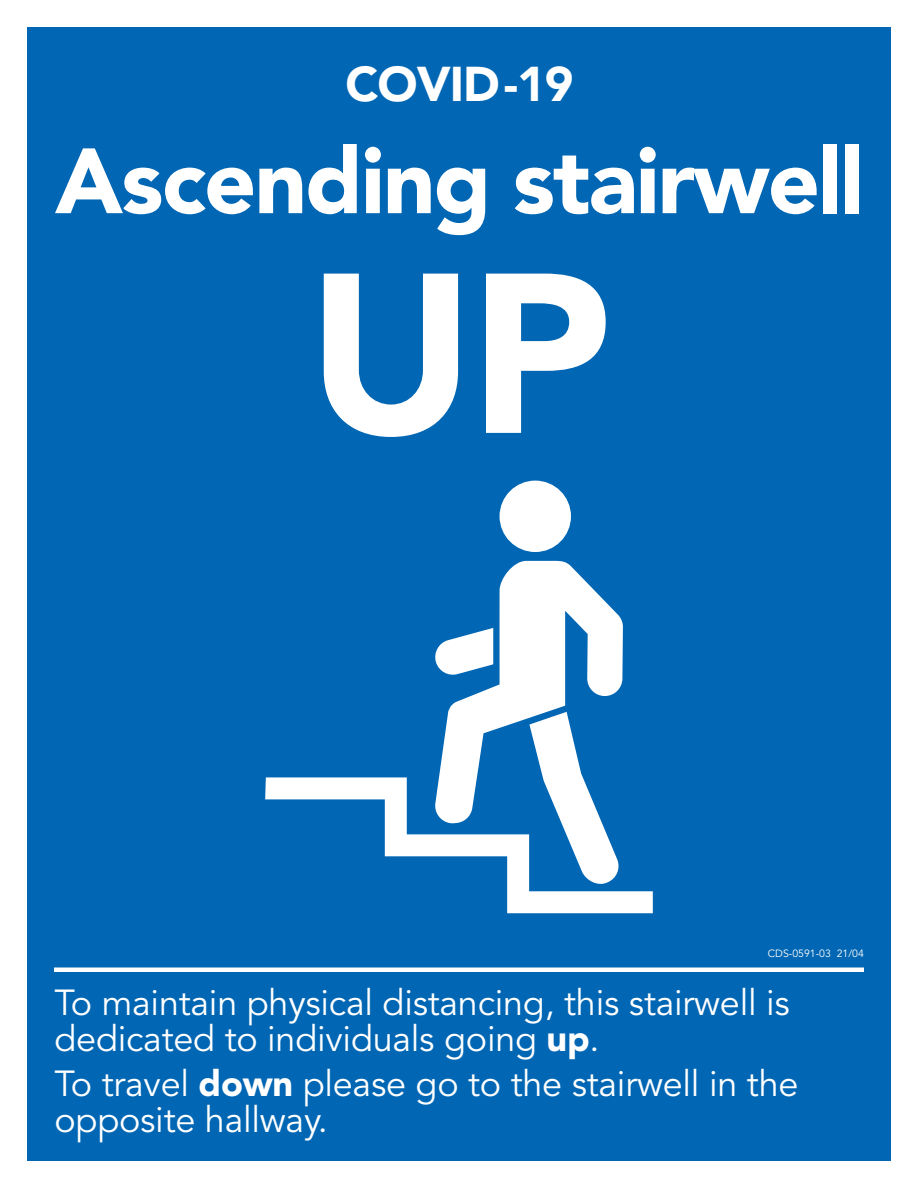
<style>
.page{position:relative;width:918px;height:1188px;background:#fff}
.page>*{position:absolute;margin:0;border:0;box-sizing:border-box;transform-origin:0 0}
.t1{font:900 225px "Avenir LT Std";color:#fff}
.t2{font:900 91.5px "Avenir LT Std";letter-spacing:-.02em;color:#fff}
.t3{font:900 48.3px "Avenir LT Std";letter-spacing:-.02em;color:#fff}
.t4{font:36px/36px "Avenir LT Std";letter-spacing:-.005em;color:#fff}
.t5{font:10.5px "Avenir LT Std";color:#fff}
.s1{font-weight:900}
</style>
<div class="page">
<div style="left:27px;top:27px;width:864px;height:1134px;background:#0166b3"></div>
<hr style="left:54px;top:968px;width:810px;height:4px;background:#fff">
<div style="left:500px;top:481px;width:71px;height:71px;background:#fff;border-radius:50%"></div>
<svg style="left:435px;top:561px;width:188px;height:216px;fill:#fff"></svg>
<svg style="left:529px;top:712px;width:92px;height:65px"></svg>
<svg style="left:265px;top:777px;width:388px;height:136px"></svg>
<h3 class="t3" style="left:345px;top:55px;width:230px">COVID-19</h3>
<h1 class="t2" style="left:55px;top:126px;width:810px">Ascending stairwell</h1>
<h1 class="t1" style="left:308px;top:218px;width:305px">UP</h1>
<p class="t5" style="left:768px;top:948px;width:98px">CDS-0591-03 21/04</p>
<p class="t4" style="left:55px;top:985px;width:737px">To maintain physical distancing, this stairwell is dedicated to individuals going <span class="s1">up</span>.</p>
<p class="t4" style="left:55px;top:1066px;width:745px">To travel <span class="s1">down</span> please go to the stairwell in the opposite hallway.</p>
</div>
